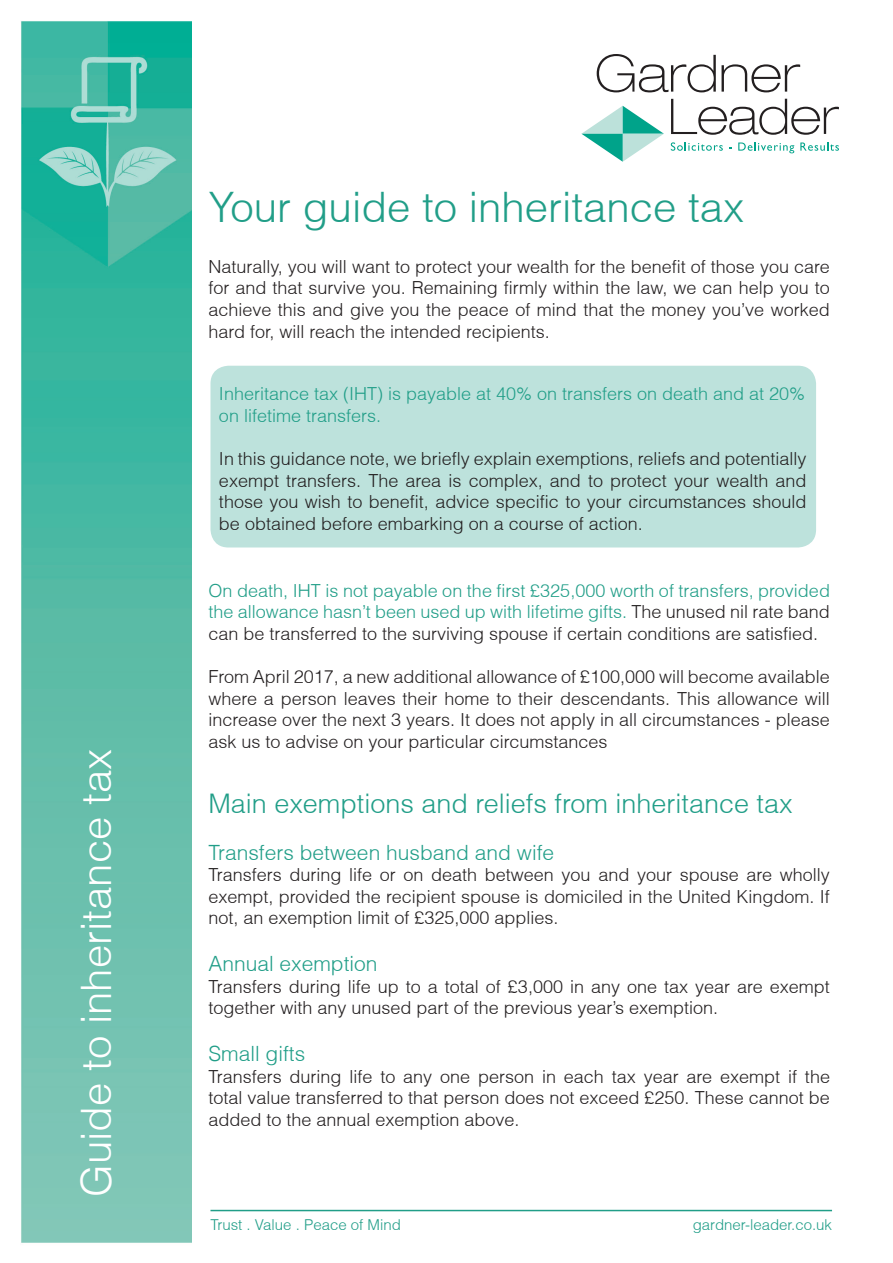
<style>
.page{position:relative;width:893px;height:1263px;background:#fff}
.page>*{position:absolute;margin:0;border:0;box-sizing:border-box;transform-origin:0 0}
.t1{font:300 42px "Helvetica";color:#219e88}
.t2{font:300 42px "Helvetica";color:#fff}
.t3{font:300 27px "Helvetica";color:#219e88}
.t4{font:300 21px "Helvetica";color:#219e88}
.t5{font:300 18px/21.6px "Helvetica";color:#231f20;text-align:justify}
.t6{font:300 18px/21.6px "Helvetica";color:#219e88;text-align:justify}
.t7{font:300 15px "Helvetica";color:#219e88}
.s1{color:#231f20}
</style>
<div class="page">
<svg style="left:671px;top:142px;width:52px;height:9px"></svg>
<svg style="left:738px;top:142px;width:56px;height:11px"></svg>
<svg style="left:800px;top:142px;width:39px;height:9px"></svg>
<svg style="left:597px;top:54px;width:203px;height:38px"></svg>
<svg style="left:671px;top:99px;width:168px;height:36px"></svg>
<svg style="left:581px;top:106px;width:83px;height:56px"></svg>
<img style="left:21px;top:21px;width:170px;height:1222px">
<hr style="left:210px;top:1210px;width:622px;height:1px;background:#219e88">
<div style="left:210px;top:366px;width:606px;height:181px;background:#bde2dc;border-radius:18px"></div>
<p class="t2" style="left:70px;top:1197px;width:450px;rotate:-90deg">Guide to inheritance tax</p>
<p class="t1" style="left:209px;top:180px;width:537px">Your guide to inheritance tax</p>
<p class="t5" style="left:208px;top:255px;width:623px">Naturally, you will want to protect your wealth for the benefit of those you care for and that survive you. Remaining firmly within the law, we can help you to achieve this and give you the peace of mind that the money you’ve worked hard for, will reach the intended recipients.</p>
<p class="t6" style="left:219px;top:383px;width:588px">Inheritance tax (IHT) is payable at 40% on transfers on death and at 20% on lifetime transfers.</p>
<p class="t5" style="left:219px;top:448px;width:589px">In this guidance note, we briefly explain exemptions, reliefs and potentially exempt transfers. The area is complex, and to protect your wealth and those you wish to benefit, advice specific to your circumstances should be obtained before embarking on a course of action.</p>
<p class="t6" style="left:208px;top:579px;width:623px">On death, IHT is not payable on the first £325,000 worth of transfers, provided the allowance hasn’t been used up with lifetime gifts. <span class="s1">The unused nil rate band can be transferred to the surviving spouse if certain conditions are satisfied.</span></p>
<p class="t5" style="left:208px;top:666px;width:623px">From April 2017, a new additional allowance of £100,000 will become available where a person leaves their home to their descendants. This allowance will increase over the next 3 years. It does not apply in all circumstances - please ask us to advise on your particular circumstances</p>
<p class="t3" style="left:208px;top:786px;width:586px">Main exemptions and reliefs from inheritance tax</p>
<p class="t4" style="left:208px;top:839px;width:347px">Transfers between husband and wife</p>
<p class="t5" style="left:208px;top:864px;width:623px">Transfers during life or on death between you and your spouse are wholly exempt, provided the recipient spouse is domiciled in the United Kingdom. If not, an exemption limit of £325,000 applies.</p>
<p class="t4" style="left:208px;top:951px;width:171px">Annual exemption</p>
<p class="t5" style="left:208px;top:975px;width:623px">Transfers during life up to a total of £3,000 in any one tax year are exempt together with any unused part of the previous year’s exemption.</p>
<p class="t4" style="left:208px;top:1041px;width:98px">Small gifts</p>
<p class="t5" style="left:208px;top:1065px;width:623px">Transfers during life to any one person in each tax year are exempt if the total value transferred to that person does not exceed £250. These cannot be added to the annual exemption above.</p>
<p class="t7" style="left:210px;top:1216px;width:192px">Trust . Value . Peace of Mind</p>
<p class="t7" style="left:693px;top:1216px;width:141px">gardner-leader.co.uk</p>
</div>
